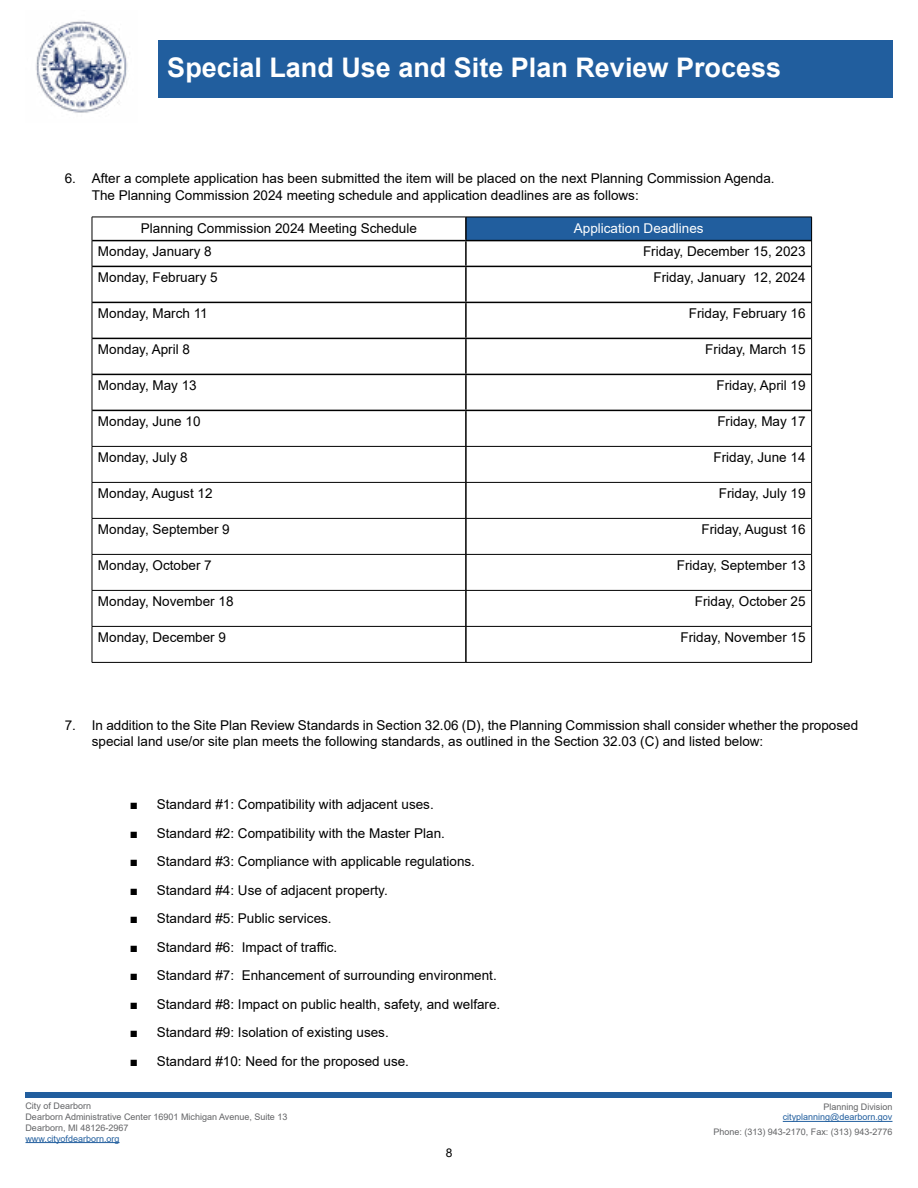
<style>
.page{position:relative;width:918px;height:1188px;background:#fff}
.page>*{position:absolute;margin:0;border:0;box-sizing:border-box;transform-origin:0 0}
.t1{font:700 27px "Arial";color:#fff}
.t2{font:13.5px/16.2px "Arial";color:#000}
.t3{font:13.5px "Arial";color:#fff}
.t4{font:12px "Arial";color:#000}
.t5{font:9px/10.8px "Arial";color:#636466}
.t6{font:9px "Arial";color:#215e9e}
</style>
<div class="page">
<div style="left:158px;top:40px;width:734px;height:58px;background:#215e9e"></div>
<hr style="left:783px;top:1121px;width:110px;height:1px;background:#215e9e">
<hr style="left:26px;top:1142px;width:94px;height:1px;background:#215e9e">
<img style="left:36px;top:21px;width:92px;height:92px">
<div style="left:26px;top:1093px;width:866px;height:5px;background:#215e9e"></div>
<div style="left:466px;top:217px;width:346px;height:24px;background:#215e9e"></div>
<hr style="left:465px;top:217px;width:2px;height:23px;background:#000">
<hr style="left:92px;top:240px;width:374px;height:1px;background:#000">
<hr style="left:466px;top:240px;width:345px;height:1px;background:#000">
<hr style="left:465px;top:241px;width:2px;height:25px;background:#000">
<hr style="left:92px;top:266px;width:374px;height:1px;background:#000">
<hr style="left:466px;top:266px;width:345px;height:1px;background:#000">
<hr style="left:465px;top:267px;width:2px;height:35px;background:#000">
<hr style="left:92px;top:302px;width:374px;height:1px;background:#000">
<hr style="left:466px;top:302px;width:345px;height:1px;background:#000">
<hr style="left:465px;top:303px;width:2px;height:35px;background:#000">
<hr style="left:92px;top:338px;width:374px;height:1px;background:#000">
<hr style="left:466px;top:338px;width:345px;height:1px;background:#000">
<hr style="left:465px;top:339px;width:2px;height:35px;background:#000">
<hr style="left:92px;top:374px;width:374px;height:1px;background:#000">
<hr style="left:466px;top:374px;width:345px;height:1px;background:#000">
<hr style="left:465px;top:375px;width:2px;height:35px;background:#000">
<hr style="left:92px;top:410px;width:374px;height:1px;background:#000">
<hr style="left:466px;top:410px;width:345px;height:1px;background:#000">
<hr style="left:465px;top:411px;width:2px;height:35px;background:#000">
<hr style="left:465px;top:447px;width:2px;height:35px;background:#000">
<hr style="left:465px;top:483px;width:2px;height:35px;background:#000">
<hr style="left:465px;top:519px;width:2px;height:35px;background:#000">
<hr style="left:465px;top:555px;width:2px;height:35px;background:#000">
<hr style="left:465px;top:591px;width:2px;height:35px;background:#000">
<hr style="left:465px;top:627px;width:2px;height:35px;background:#000">
<hr style="left:92px;top:217px;width:374px;height:1px;background:#000">
<hr style="left:466px;top:217px;width:346px;height:1px;background:#000">
<svg style="left:92px;top:217px;width:1px;height:49px"></svg>
<svg style="left:811px;top:217px;width:1px;height:49px"></svg>
<hr style="left:92px;top:266px;width:1px;height:36px;background:#000">
<hr style="left:811px;top:266px;width:1px;height:36px;background:#000">
<hr style="left:92px;top:302px;width:1px;height:36px;background:#000">
<hr style="left:811px;top:302px;width:1px;height:36px;background:#000">
<hr style="left:92px;top:338px;width:1px;height:36px;background:#000">
<hr style="left:811px;top:338px;width:1px;height:36px;background:#000">
<hr style="left:92px;top:374px;width:1px;height:36px;background:#000">
<hr style="left:811px;top:374px;width:1px;height:36px;background:#000">
<hr style="left:92px;top:410px;width:1px;height:36px;background:#000">
<hr style="left:811px;top:410px;width:1px;height:36px;background:#000">
<hr style="left:92px;top:446px;width:374px;height:1px;background:#000">
<hr style="left:92px;top:447px;width:1px;height:35px;background:#000">
<hr style="left:466px;top:446px;width:346px;height:1px;background:#000">
<hr style="left:811px;top:447px;width:1px;height:35px;background:#000">
<hr style="left:92px;top:482px;width:374px;height:1px;background:#000">
<hr style="left:92px;top:483px;width:1px;height:35px;background:#000">
<hr style="left:466px;top:482px;width:346px;height:1px;background:#000">
<hr style="left:811px;top:483px;width:1px;height:35px;background:#000">
<hr style="left:92px;top:518px;width:374px;height:1px;background:#000">
<hr style="left:92px;top:519px;width:1px;height:35px;background:#000">
<hr style="left:466px;top:518px;width:346px;height:1px;background:#000">
<hr style="left:811px;top:519px;width:1px;height:35px;background:#000">
<hr style="left:92px;top:554px;width:374px;height:1px;background:#000">
<hr style="left:92px;top:555px;width:1px;height:35px;background:#000">
<hr style="left:466px;top:554px;width:346px;height:1px;background:#000">
<hr style="left:811px;top:555px;width:1px;height:35px;background:#000">
<hr style="left:92px;top:590px;width:374px;height:1px;background:#000">
<hr style="left:92px;top:591px;width:1px;height:35px;background:#000">
<hr style="left:466px;top:590px;width:346px;height:1px;background:#000">
<hr style="left:811px;top:591px;width:1px;height:35px;background:#000">
<hr style="left:92px;top:626px;width:374px;height:1px;background:#000">
<hr style="left:92px;top:627px;width:1px;height:35px;background:#000">
<hr style="left:466px;top:626px;width:346px;height:1px;background:#000">
<hr style="left:811px;top:627px;width:1px;height:35px;background:#000">
<hr style="left:92px;top:662px;width:374px;height:1px;background:#000">
<hr style="left:466px;top:662px;width:346px;height:1px;background:#000">
<h1 class="t1" style="left:167px;top:49px;width:615px">Special Land Use and Site Plan Review Process</h1>
<p class="t2" style="left:65px;top:170px;width:711px">6. After a complete application has been submitted the item will be placed on the next Planning Commission Agenda.</p>
<p class="t2" style="left:92px;top:187px;width:548px">The Planning Commission 2024 meeting schedule and application deadlines are as follows:</p>
<p class="t2" style="left:141px;top:220px;width:278px">Planning Commission 2024 Meeting Schedule</p>
<p class="t3" style="left:574px;top:219px;width:131px">Application Deadlines</p>
<p class="t2" style="left:98px;top:244px;width:115px">Monday, January 8</p>
<p class="t2" style="left:643px;top:244px;width:164px">Friday, December 15, 2023</p>
<p class="t2" style="left:98px;top:269px;width:121px">Monday, February 5</p>
<p class="t2" style="left:654px;top:269px;width:154px">Friday, January 12, 2024</p>
<p class="t2" style="left:98px;top:305px;width:111px">Monday, March 11</p>
<p class="t2" style="left:689px;top:305px;width:118px">Friday, February 16</p>
<p class="t2" style="left:98px;top:341px;width:94px">Monday, April 8</p>
<p class="t2" style="left:705px;top:341px;width:102px">Friday, March 15</p>
<p class="t2" style="left:98px;top:377px;width:100px">Monday, May 13</p>
<p class="t2" style="left:717px;top:377px;width:91px">Friday, April 19</p>
<p class="t2" style="left:98px;top:413px;width:104px">Monday, June 10</p>
<p class="t2" style="left:717px;top:413px;width:90px">Friday, May 17</p>
<p class="t2" style="left:98px;top:449px;width:91px">Monday, July 8</p>
<p class="t2" style="left:714px;top:449px;width:94px">Friday, June 14</p>
<p class="t2" style="left:98px;top:485px;width:116px">Monday, August 12</p>
<p class="t2" style="left:719px;top:485px;width:88px">Friday, July 19</p>
<p class="t2" style="left:98px;top:521px;width:133px">Monday, September 9</p>
<p class="t2" style="left:702px;top:521px;width:106px">Friday, August 16</p>
<p class="t2" style="left:98px;top:557px;width:115px">Monday, October 7</p>
<p class="t2" style="left:677px;top:557px;width:130px">Friday, September 13</p>
<p class="t2" style="left:98px;top:593px;width:137px">Monday, November 18</p>
<p class="t2" style="left:695px;top:593px;width:112px">Friday, October 25</p>
<p class="t2" style="left:98px;top:629px;width:130px">Monday, December 9</p>
<p class="t2" style="left:681px;top:629px;width:127px">Friday, November 15</p>
<p class="t2" style="left:92px;top:717px;width:768px;text-indent:-27px">7. In addition to the Site Plan Review Standards in Section 32.06 (D), the Planning Commission shall consider whether the proposed special land use/or site plan meets the following standards, as outlined in the Section 32.03 (C) and listed below:</p>
<p class="t2" style="left:130px;top:796px;width:305px">■ Standard #1: Compatibility with adjacent uses.</p>
<p class="t2" style="left:130px;top:825px;width:317px">■ Standard #2: Compatibility with the Master Plan.</p>
<p class="t2" style="left:130px;top:853px;width:347px">■ Standard #3: Compliance with applicable regulations.</p>
<p class="t2" style="left:130px;top:882px;width:259px">■ Standard #4: Use of adjacent property.</p>
<p class="t2" style="left:130px;top:910px;width:203px">■ Standard #5: Public services.</p>
<p class="t2" style="left:130px;top:939px;width:209px">■ Standard #6: Impact of traffic.</p>
<p class="t2" style="left:130px;top:967px;width:368px">■ Standard #7: Enhancement of surrounding environment.</p>
<p class="t2" style="left:130px;top:996px;width:372px">■ Standard #8: Impact on public health, safety, and welfare.</p>
<p class="t2" style="left:130px;top:1024px;width:260px">■ Standard #9: Isolation of existing uses.</p>
<p class="t2" style="left:130px;top:1053px;width:281px">■ Standard #10: Need for the proposed use.</p>
<p class="t5" style="left:26px;top:1101px;width:263px">City of Dearborn<br>Dearborn Administrative Center 16901 Michigan Avenue, Suite 13<br>Dearborn, MI 48126-2967</p>
<p class="t6" style="left:26px;top:1132px;width:96px">www.cityofdearborn.org</p>
<p class="t4" style="left:446px;top:1145px;width:8px">8</p>
<p class="t5" style="left:823px;top:1101px;width:71px">Planning Division</p>
<p class="t6" style="left:783px;top:1111px;width:111px">cityplanning@dearborn.gov</p>
<p class="t5" style="left:713px;top:1126px;width:181px">Phone: (313) 943-2170, Fax: (313) 943-2776</p>
</div>
